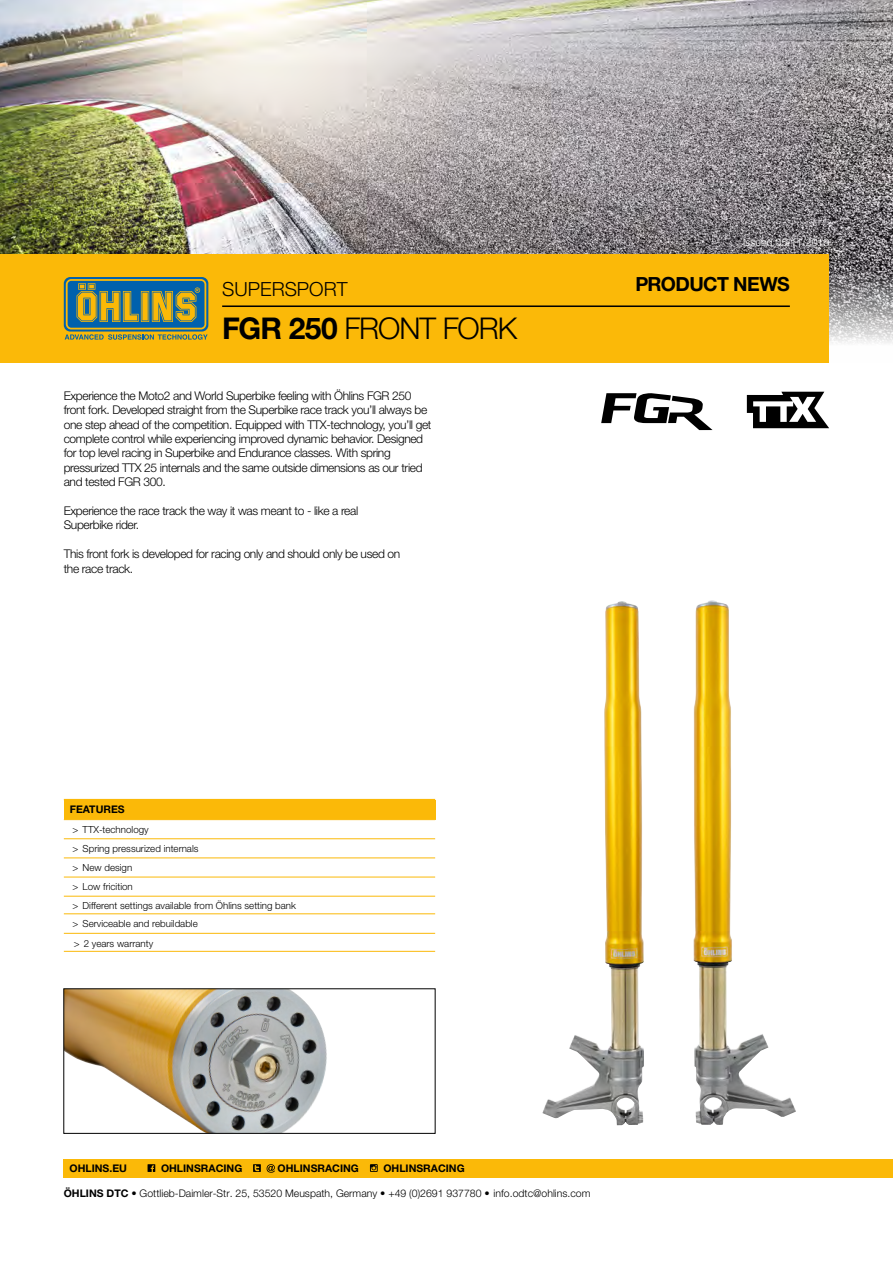
<style>
.page{position:relative;width:893px;height:1263px;background:#fff}
.page>*{position:absolute;margin:0;border:0;box-sizing:border-box;transform-origin:0 0}
.t1{font:300 30px "Helvetica Neue LT Std";letter-spacing:-.035em;color:#000}
.t2{font:700 19.5px "Helvetica Neue LT Std";letter-spacing:-.03em;color:#000}
.t3{font:300 19.5px "Helvetica Neue LT Std";color:#000}
.t4{font:300 12px/14.4px "Helvetica Neue LT Std";letter-spacing:-.03em;color:#000}
.t5{font:300 10.5px "Helvetica Neue LT Std";color:#000}
.t6{font:700 10.5px "Helvetica Neue LT Std";color:#000}
.t7{font:300 10.5px "Helvetica Neue LT Std";color:#fff}
.t8{font:300 9.75px/19.2px "Helvetica Neue LT Std";color:#000}
.s1{font-weight:700}
</style>
<div class="page">
<img style="left:0;top:0;width:893px;height:343px">
<div style="left:0;top:254px;width:829px;height:109px;background:#fbb908"></div>
<div style="left:64px;top:277px;width:144px;height:55px;background:#0061ad;border-radius:7px"></div>
<svg style="left:65px;top:279px;width:143px;height:61px"></svg>
<hr style="left:222px;top:305px;width:568px;height:2px;background:#000">
<div style="left:64px;top:1159px;width:829px;height:19px;background:#fbb908"></div>
<svg style="left:148px;top:1164px;width:7px;height:8px"></svg>
<svg style="left:253px;top:1164px;width:8px;height:8px"></svg>
<svg style="left:267px;top:1164px;width:8px;height:9px"></svg>
<svg style="left:370px;top:1164px;width:8px;height:8px"></svg>
<svg style="left:747px;top:392px;width:82px;height:36px"></svg>
<img style="left:66px;top:991px;width:261px;height:140px">
<div style="left:64px;top:800px;width:371px;height:20px;background:#fbb908"></div>
<svg style="left:64px;top:820px;width:371px;height:95px"></svg>
<hr style="left:64px;top:799px;width:371px;height:1px;background:#fbb908">
<hr style="left:64px;top:838px;width:371px;height:1px;background:#fbb908">
<hr style="left:64px;top:857px;width:371px;height:1px;background:#fbb908">
<hr style="left:64px;top:877px;width:371px;height:1px;background:#fbb908">
<hr style="left:64px;top:896px;width:371px;height:1px;background:#fbb908">
<hr style="left:64px;top:913px;width:371px;height:1px;background:#fbb908">
<img style="left:604px;top:600px;width:192px;height:525px">
<svg style="left:601px;top:393px;width:111px;height:37px"></svg>
<hr style="left:64px;top:933px;width:371px;height:1px;background:#fbb908">
<hr style="left:64px;top:951px;width:371px;height:1px;background:#fbb908">
<h2 class="t3" style="left:222px;top:277px;width:127px">SUPERSPORT</h2>
<h1 class="t1" style="left:222px;top:310px;width:297px"><span class="s1">FGR 250</span> FRONT FORK</h1>
<p class="t4" style="left:64px;top:388px;width:369px">Experience the Moto2 and World Superbike feeling with Öhlins FGR 250 front fork. Developed straight from the Superbike race track you’ll always be one step ahead of the competition. Equipped with TTX-technology, you’ll get complete control while experiencing improved dynamic behavior. Designed for top level racing in Superbike and Endurance classes. With spring pressurized TTX 25 internals and the same outside dimensions as our tried and tested FGR 300.</p>
<p class="t4" style="left:64px;top:503px;width:296px">Experience the race track the way it was meant to - like a real<br>Superbike rider.</p>
<p class="t4" style="left:64px;top:546px;width:338px">This front fork is developed for racing only and should only be used on the race track.</p>
<p class="t7" style="left:743px;top:236px;width:88px">Issued 05/11/2019</p>
<h2 class="t2" style="left:635px;top:272px;width:156px">PRODUCT NEWS</h2>
<p class="t6" style="left:70px;top:803px;width:56px">FEATURES</p>
<p class="t8" style="left:73px;top:819px;width:225px">&gt; TTX-technology<br>&gt; Spring pressurized internals<br>&gt; New design<br>&gt; Low fricition<br>&gt; Different settings available from Öhlins setting bank</p>
<p class="t8" style="left:73px;top:914px;width:127px">&gt; Serviceable and rebuildable &gt; 2 years warranty</p>
<p class="t6" style="left:70px;top:1161px;width:59px">OHLINS.EU</p>
<p class="t6" style="left:161px;top:1161px;width:83px">OHLINSRACING</p>
<p class="t6" style="left:278px;top:1161px;width:83px">OHLINSRACING</p>
<p class="t6" style="left:383px;top:1161px;width:83px">OHLINSRACING</p>
<p class="t5" style="left:64px;top:1187px;width:528px"><span class="s1">ÖHLINS DTC</span> • Gottlieb-Daimler-Str. 25, 53520 Meuspath, Germany • +49 (0)2691 937780 • info.odtc@ohlins.com</p>
</div>
